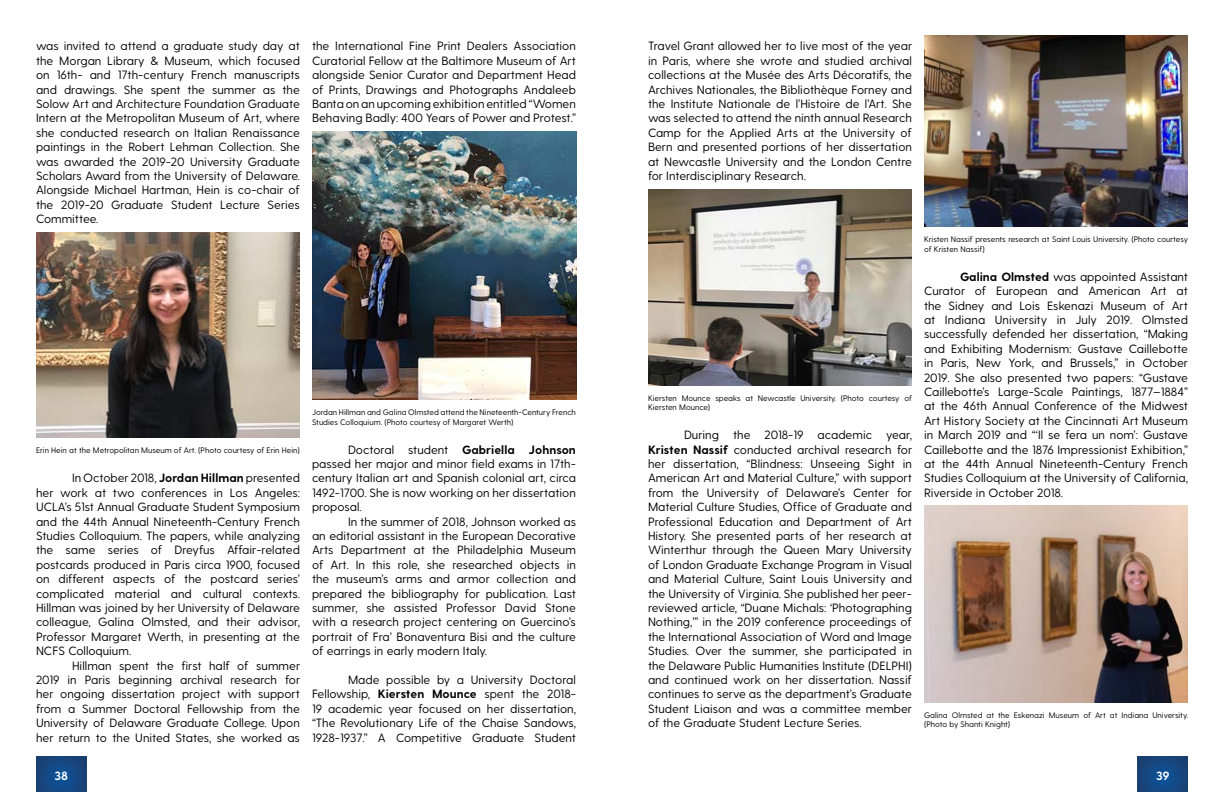
<style>
.page{position:relative;width:1224px;height:792px;background:#fff}
.page>*{position:absolute;margin:0;border:0;box-sizing:border-box;transform-origin:0 0}
.t1{font:12px/14.4px "Greycliff CF";color:#000;text-align:justify}
.t2{font:700 12px "Greycliff CF";color:#fff}
.t3{font:8px/9.6px "Greycliff CF";color:#000}
.s1{font-weight:700}
</style>
<div class="page">
<svg style="left:36px;top:756px;width:50px;height:36px;background:#144781"></svg>
<img style="left:36px;top:233px;width:264px;height:205px">
<img style="left:313px;top:132px;width:264px;height:268px">
<svg style="left:1138px;top:756px;width:50px;height:36px;background:#144680"></svg>
<img style="left:924px;top:506px;width:264px;height:196px">
<img style="left:924px;top:35px;width:264px;height:192px">
<img style="left:648px;top:189px;width:264px;height:196px">
<p class="t1" style="left:36px;top:39px;width:266px">was invited to attend a graduate study day at the Morgan Library &amp; Museum, which focused on 16th- and 17th-century French manuscripts and drawings. She spent the summer as the Solow Art and Architecture Foundation Graduate Intern at the Metropolitan Museum of Art, where she conducted research on Italian Renaissance paintings in the Robert Lehman Collection. She was awarded the 2019-20 University Graduate Scholars Award from the University of Delaware.<br>Alongside Michael Hartman, Hein is co-chair of the 2019-20 Graduate Student Lecture Series Committee.</p>
<p class="t1" style="left:312px;top:39px;width:266px">the International Fine Print Dealers Association Curatorial Fellow at the Baltimore Museum of Art alongside Senior Curator and Department Head of Prints, Drawings and Photographs Andaleeb Banta on an upcoming exhibition entitled “Women Behaving Badly: 400 Years of Power and Protest.”</p>
<p class="t3" style="left:36px;top:446px;width:265px">Erin Hein at the Metropolitan Museum of Art. (Photo courtesy of Erin Hein)</p>
<p class="t1" style="left:36px;top:471px;width:266px;text-indent:36px">In October 2018, <span class="s1">Jordan Hillman</span> presented her work at two conferences in Los Angeles:<br>UCLA’s 51st Annual Graduate Student Symposium and the 44th Annual Nineteenth-Century French Studies Colloquium. The papers, while analyzing the same series of Dreyfus Affair-related postcards produced in Paris circa 1900, focused on different aspects of the postcard series’ complicated material and cultural contexts.<br>Hillman was joined by her University of Delaware colleague, Galina Olmsted, and their advisor, Professor Margaret Werth, in presenting at the NCFS Colloquium.</p>
<p class="t1" style="left:36px;top:658px;width:266px;text-indent:36px">Hillman spent the first half of summer 2019 in Paris beginning archival research for her ongoing dissertation project with support from a Summer Doctoral Fellowship from the University of Delaware Graduate College. Upon her return to the United States, she worked as</p>
<p class="t2" style="left:54px;top:769px;width:15px">38</p>
<p class="t3" style="left:312px;top:408px;width:265px">Jordan Hillman and Galina Olmsted attend the Nineteenth-Century French<br>Studies Colloquium. (Photo courtesy of Margaret Werth)</p>
<p class="t1" style="left:312px;top:442px;width:266px;text-indent:36px">Doctoral student <span class="s1">Gabriella Johnson </span>passed her major and minor field exams in 17th&shy;century Italian art and Spanish colonial art, circa 1492-1700. She is now working on her dissertation proposal.</p>
<p class="t1" style="left:312px;top:514px;width:266px;text-indent:36px">In the summer of 2018, Johnson worked as an editorial assistant in the European Decorative Arts Department at the Philadelphia Museum of Art. In this role, she researched objects in the museum’s arms and armor collection and prepared the bibliography for publication. Last summer, she assisted Professor David Stone with a research project centering on Guercino’s portrait of Fra’ Bonaventura Bisi and the culture of earrings in early modern Italy.</p>
<p class="t1" style="left:312px;top:673px;width:266px;text-indent:36px">Made possible by a University Doctoral Fellowship, <span class="s1">Kiersten Mounce</span> spent the 2018- 19 academic year focused on her dissertation, “The Revolutionary Life of the Chaise Sandows, 1928-1937.” A Competitive Graduate Student</p>
<p class="t1" style="left:648px;top:39px;width:266px">Travel Grant allowed her to live most of the year in Paris, where she wrote and studied archival collections at the Musée des Arts Décoratifs, the Archives Nationales, the Bibliothèque Forney and the Institute Nationale de l’Histoire de l’Art. She was selected to attend the ninth annual Research Camp for the Applied Arts at the University of Bern and presented portions of her dissertation at Newcastle University and the London Centre for Interdisciplinary Research.</p>
<p class="t3" style="left:648px;top:393px;width:266px">Kiersten Mounce speaks at Newcastle University. (Photo courtesy of<br>Kiersten Mounce)</p>
<p class="t1" style="left:648px;top:428px;width:266px;text-indent:36px">During the 2018-19 academic year, <span class="s1">Kristen Nassif</span> conducted archival research for her dissertation, “Blindness: Unseeing Sight in American Art and Material Culture,” with support from the University of Delaware’s Center for Material Culture Studies, Office of Graduate and Professional Education and Department of Art History. She presented parts of her research at Winterthur through the Queen Mary University of London Graduate Exchange Program in Visual and Material Culture, Saint Louis University and the University of Virginia. She published her peer&shy;reviewed article, “Duane Michals: ‘Photographing Nothing,’” in the 2019 conference proceedings of the International Association of Word and Image Studies. Over the summer, she participated in the Delaware Public Humanities Institute (DELPHI) and continued work on her dissertation. Nassif continues to serve as the department’s Graduate Student Liaison and was a committee member of the Graduate Student Lecture Series.</p>
<p class="t3" style="left:924px;top:235px;width:266px">Kristen Nassif presents research at Saint Louis University. (Photo courtesy of Kristen Nassif)</p>
<p class="t1" style="left:924px;top:270px;width:266px;text-indent:36px"><span class="s1">Galina Olmsted</span> was appointed Assistant Curator of European and American Art at the Sidney and Lois Eskenazi Museum of Art at Indiana University in July 2019. Olmsted successfully defended her dissertation, “Making and Exhibiting Modernism: Gustave Caillebotte in Paris, New York, and Brussels,” in October 2019. She also presented two papers: “Gustave Caillebotte’s Large-Scale Paintings, 1877–1884” at the 46th Annual Conference of the Midwest Art History Society at the Cincinnati Art Museum in March 2019 and “‘Il se fera un nom’: Gustave Caillebotte and the 1876 Impressionist Exhibition,” at the 44th Annual Nineteenth-Century French Studies Colloquium at the University of California, Riverside in October 2018.</p>
<p class="t3" style="left:924px;top:710px;width:266px">Galina Olmsted at the Eskenazi Museum of Art at Indiana University. (Photo by Shanti Knight)</p>
<p class="t2" style="left:1156px;top:769px;width:15px">39</p>
</div>
